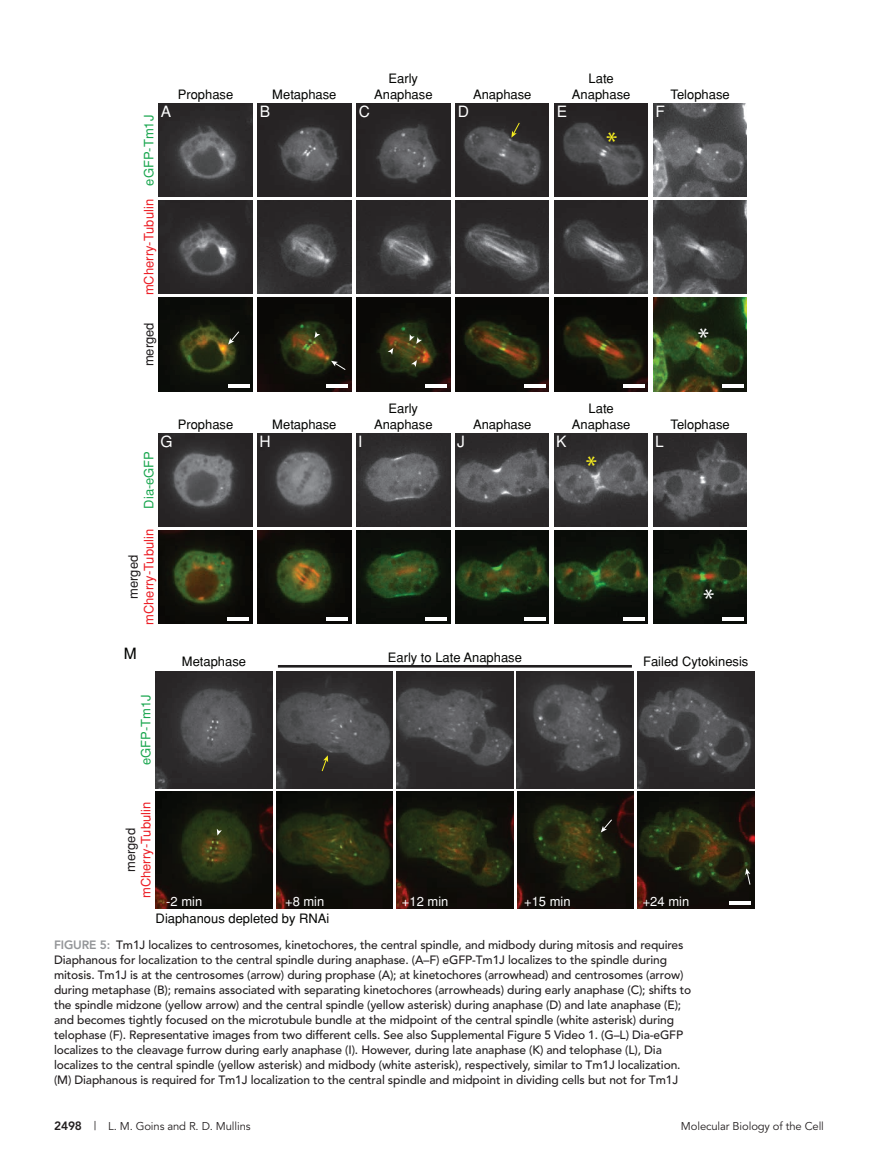
<style>
.page{position:relative;width:878px;height:1175px;background:#fff}
.page>*{position:absolute;margin:0;border:0;box-sizing:border-box;transform-origin:0 0}
.graphic{font:27.3px "Myriad Pro";color:#f7ee1f}
.graphic-2{font:27.3px "Myriad Pro";color:#fff}
.graphic-3{font:15.6px "Helvetica";color:#fff}
.graphic-4{font:15.6px "Helvetica";color:#040503}
.graphic-5{font:12.9px/15.6px "Helvetica";color:#040503;text-align:center}
.graphic-6{font:12.9px/15.6px "Helvetica";color:#ec1f26;text-align:center}
.graphic-7{font:12.9px "Helvetica";color:#fff}
.graphic-8{font:12.9px "Helvetica";color:#1aa64f}
.graphic-9{font:12.9px "Helvetica";color:#201d1e}
.FigCaption_35_5p{font:500 12px/15px "Avenir";letter-spacing:-.01em;color:#231f20}
.t1{font:11.25px "Avenir";letter-spacing:-.01em;color:#231f20}
.s1{color:#201d1e}
.s2{font-weight:800;color:#939598}
.s3{font-weight:800;font-size:12px}
.s4{font-size:12px}
</style>
<div class="page">
<img style="left:159px;top:103px;width:93px;height:94px">
<img style="left:258px;top:103px;width:93px;height:94px">
<img style="left:356px;top:103px;width:94px;height:94px">
<img style="left:455px;top:103px;width:94px;height:94px">
<img style="left:554px;top:103px;width:94px;height:94px">
<img style="left:653px;top:103px;width:93px;height:94px">
<img style="left:159px;top:201px;width:93px;height:93px">
<img style="left:258px;top:201px;width:93px;height:93px">
<img style="left:356px;top:201px;width:94px;height:93px">
<img style="left:455px;top:201px;width:94px;height:93px">
<img style="left:554px;top:201px;width:94px;height:93px">
<img style="left:653px;top:201px;width:93px;height:93px">
<img style="left:159px;top:298px;width:93px;height:93px">
<img style="left:258px;top:298px;width:93px;height:93px">
<img style="left:356px;top:298px;width:94px;height:93px">
<img style="left:455px;top:298px;width:94px;height:93px">
<img style="left:554px;top:298px;width:94px;height:93px">
<img style="left:653px;top:298px;width:93px;height:93px">
<hr style="left:228px;top:384px;width:21px;height:3px;background:#fff">
<hr style="left:326px;top:384px;width:22px;height:3px;background:#fff">
<hr style="left:425px;top:384px;width:21px;height:3px;background:#fff">
<hr style="left:524px;top:384px;width:21px;height:3px;background:#fff">
<hr style="left:623px;top:384px;width:21px;height:3px;background:#fff">
<hr style="left:722px;top:384px;width:21px;height:3px;background:#fff">
<svg style="left:228px;top:331px;width:12px;height:13px"></svg>
<svg style="left:314px;top:331px;width:6px;height:7px"></svg>
<svg style="left:331px;top:361px;width:15px;height:9px"></svg>
<svg style="left:409px;top:334px;width:13px;height:10px"></svg>
<svg style="left:387px;top:348px;width:6px;height:7px"></svg>
<svg style="left:411px;top:360px;width:6px;height:7px"></svg>
<svg style="left:511px;top:122px;width:9px;height:16px"></svg>
<img style="left:356px;top:433px;width:94px;height:93px">
<img style="left:356px;top:530px;width:94px;height:93px">
<img style="left:455px;top:433px;width:94px;height:93px">
<img style="left:455px;top:530px;width:94px;height:93px">
<img style="left:554px;top:433px;width:94px;height:93px">
<img style="left:554px;top:530px;width:94px;height:93px">
<img style="left:653px;top:433px;width:93px;height:93px">
<img style="left:653px;top:530px;width:93px;height:93px">
<img style="left:159px;top:433px;width:93px;height:93px">
<img style="left:159px;top:530px;width:93px;height:93px">
<img style="left:258px;top:433px;width:93px;height:93px">
<img style="left:258px;top:530px;width:93px;height:93px">
<hr style="left:227px;top:617px;width:22px;height:3px;background:#fff">
<hr style="left:326px;top:617px;width:22px;height:3px;background:#fff">
<hr style="left:425px;top:617px;width:21px;height:3px;background:#fff">
<hr style="left:524px;top:617px;width:21px;height:3px;background:#fff">
<hr style="left:623px;top:617px;width:21px;height:3px;background:#fff">
<hr style="left:722px;top:617px;width:21px;height:3px;background:#fff">
<hr style="left:278px;top:665px;width:354px;height:2px;background:#201d1e">
<img style="left:156px;top:671px;width:116px;height:117px">
<img style="left:156px;top:791px;width:116px;height:117px">
<img style="left:276px;top:671px;width:117px;height:117px">
<img style="left:276px;top:791px;width:117px;height:117px">
<img style="left:396px;top:671px;width:117px;height:117px">
<img style="left:396px;top:791px;width:117px;height:117px">
<img style="left:517px;top:671px;width:116px;height:117px">
<img style="left:517px;top:791px;width:116px;height:117px">
<img style="left:637px;top:671px;width:117px;height:117px">
<img style="left:637px;top:791px;width:117px;height:117px">
<svg style="left:729px;top:900px;width:21px;height:4px"></svg>
<svg style="left:321px;top:755px;width:7px;height:17px"></svg>
<svg style="left:217px;top:828px;width:5px;height:7px"></svg>
<svg style="left:600px;top:819px;width:12px;height:13px"></svg>
<svg style="left:745px;top:868px;width:5px;height:17px"></svg>
<p class="graphic-5" style="left:374px;top:71px;width:60px">Early<br>Anaphase</p>
<p class="graphic-5" style="left:572px;top:71px;width:60px">Late<br>Anaphase</p>
<p class="graphic-5" style="left:178px;top:86px;width:57px">Prophase</p>
<p class="graphic-5" style="left:272px;top:86px;width:66px">Metaphase</p>
<p class="graphic-5" style="left:670px;top:86px;width:61px">Telophase</p>
<p class="graphic-5" style="left:473px;top:86px;width:60px">Anaphase</p>
<p class="graphic-3" style="left:161px;top:102px;width:12px">A</p>
<p class="graphic-3" style="left:260px;top:102px;width:12px">B</p>
<p class="graphic-3" style="left:359px;top:102px;width:13px">C</p>
<p class="graphic-3" style="left:458px;top:102px;width:13px">D</p>
<p class="graphic-3" style="left:556px;top:102px;width:12px">E</p>
<p class="graphic-3" style="left:655px;top:102px;width:11px">F</p>
<p class="graphic" style="left:606px;top:125px;width:13px">*</p>
<p class="graphic-8" style="left:141px;top:185px;width:72px;rotate:-90deg">eGFP-Tm1J</p>
<p class="graphic-6" style="left:141px;top:295px;width:98px;rotate:-90deg">mCherry-Tubulin</p>
<p class="graphic-9" style="left:141px;top:366px;width:45px;rotate:-90deg">merged</p>
<p class="graphic-2" style="left:697px;top:320px;width:13px">*</p>
<p class="graphic-5" style="left:374px;top:400px;width:60px">Early<br>Anaphase</p>
<p class="graphic-5" style="left:572px;top:400px;width:60px">Late<br>Anaphase</p>
<p class="graphic-5" style="left:178px;top:416px;width:57px">Prophase</p>
<p class="graphic-5" style="left:272px;top:416px;width:66px">Metaphase</p>
<p class="graphic-5" style="left:670px;top:416px;width:61px">Telophase</p>
<p class="graphic-5" style="left:473px;top:416px;width:60px">Anaphase</p>
<p class="graphic-3" style="left:160px;top:432px;width:14px">G</p>
<p class="graphic-3" style="left:259px;top:432px;width:13px">H</p>
<p class="graphic-3" style="left:358px;top:432px;width:6px">I</p>
<p class="graphic-3" style="left:457px;top:432px;width:9px">J</p>
<p class="graphic-3" style="left:556px;top:432px;width:12px">K</p>
<p class="graphic-3" style="left:655px;top:432px;width:10px">L</p>
<p class="graphic" style="left:586px;top:449px;width:13px">*</p>
<p class="graphic-8" style="left:141px;top:508px;width:59px;rotate:-90deg">Dia-eGFP</p>
<p class="graphic-6" style="left:125px;top:625px;width:98px;rotate:-90deg"><span class="s1">merged </span>mCherry-Tubulin</p>
<p class="graphic-2" style="left:703px;top:582px;width:13px">*</p>
<p class="graphic-4" style="left:124px;top:644px;width:14px">M</p>
<p class="graphic-8" style="left:138px;top:765px;width:72px;rotate:-90deg">eGFP-Tm1J</p>
<p class="graphic-5" style="left:182px;top:653px;width:66px">Metaphase</p>
<p class="graphic-5" style="left:388px;top:649px;width:136px">Early to Late Anaphase</p>
<p class="graphic-5" style="left:643px;top:653px;width:107px">Failed Cytokinesis</p>
<p class="graphic-6" style="left:122px;top:898px;width:98px;rotate:-90deg"><span class="s1">merged </span>mCherry-Tubulin</p>
<p class="graphic-7" style="left:166px;top:893px;width:38px">-2 min</p>
<p class="graphic-7" style="left:285px;top:893px;width:41px">+8 min</p>
<p class="graphic-7" style="left:402px;top:893px;width:48px">+12 min</p>
<p class="graphic-7" style="left:524px;top:893px;width:48px">+15 min</p>
<p class="graphic-7" style="left:642px;top:893px;width:48px">+24 min</p>
<p class="graphic-5" style="left:156px;top:910px;width:175px">Diaphanous depleted by RNAi</p>
<p class="FigCaption_35_5p" style="left:54px;top:938px;width:638px"><span class="s2">FIGURE 5:</span> Tm1J localizes to centrosomes, kinetochores, the central spindle, and midbody during mitosis and requires Diaphanous for localization to the central spindle during anaphase. (A–F) eGFP-Tm1J localizes to the spindle during mitosis. Tm1J is at the centrosomes (arrow) during prophase (A); at kinetochores (arrowhead) and centrosomes (arrow) during metaphase (B); remains associated with separating kinetochores (arrowheads) during early anaphase (C); shifts to the spindle midzone (yellow arrow) and the central spindle (yellow asterisk) during anaphase (D) and late anaphase (E); and becomes tightly focused on the microtubule bundle at the midpoint of the central spindle (white asterisk) during telophase (F). Representative images from two different cells. See also Supplemental Figure 5 Video 1. (G–L) Dia-eGFP localizes to the cleavage furrow during early anaphase (I). However, during late anaphase (K) and telophase (L), Dia localizes to the central spindle (yellow asterisk) and midbody (white asterisk), respectively, similar to Tm1J localization. (M) Diaphanous is required for Tm1J localization to the central spindle and midpoint in dividing cells but not for Tm1J</p>
<p class="t1" style="left:54px;top:1119px;width:198px"><span class="s3">2498</span> <span class="s4">|</span> L. M. Goins and R. D. Mullins</p>
<p class="t1" style="left:681px;top:1119px;width:144px">Molecular Biology of the Cell</p>
</div>
